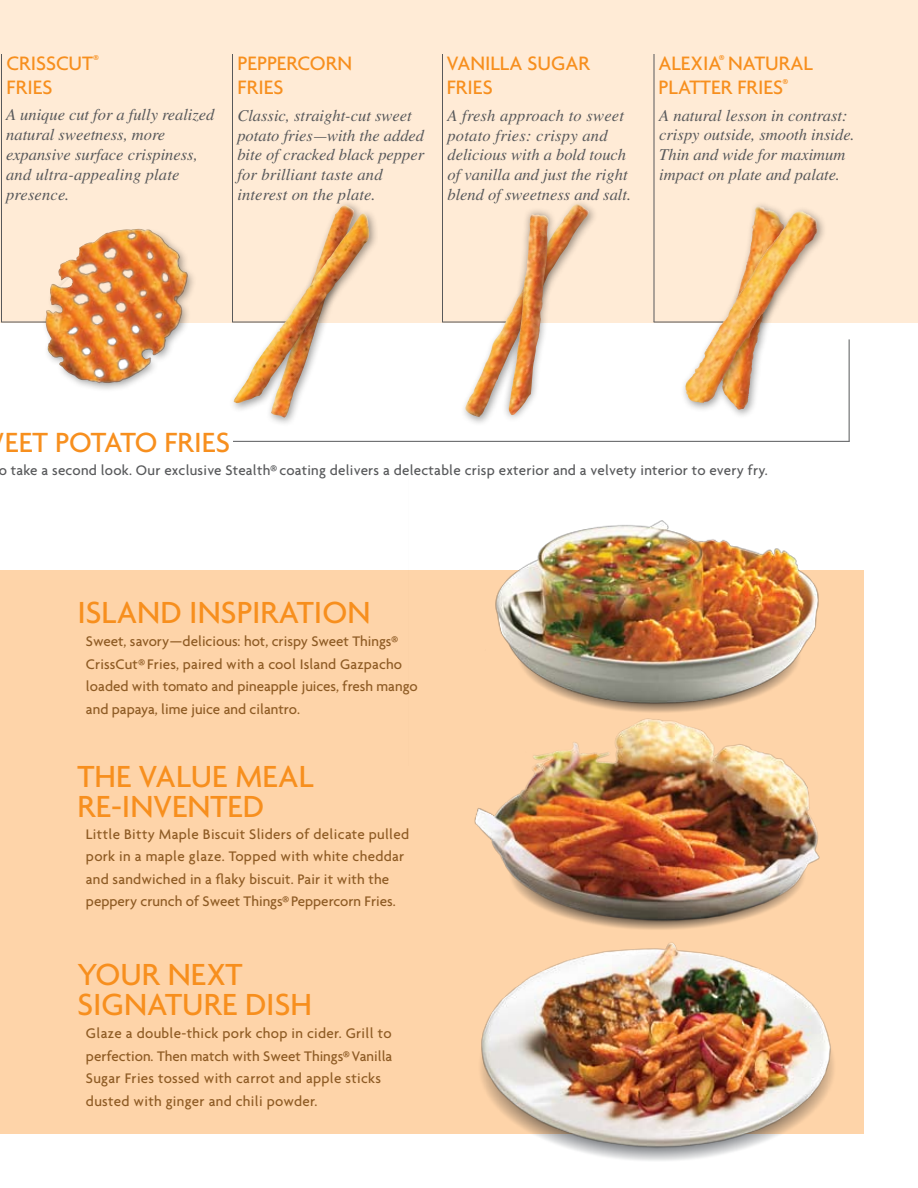
<style>
.page{position:relative;width:918px;height:1188px;background:#fff}
.page>*{position:absolute;margin:0;border:0;box-sizing:border-box;transform-origin:0 0}
.t1{font:500 33px/30px "Agenda";color:#f78f1e}
.t2{font:500 30px "Agenda";color:#f78f1e}
.t3{font:500 21px/24px "Agenda";color:#f78f1e}
.t4{font:italic 16.5px/19.8px "Times";color:#58595b}
.t5{font:500 15px/22.5px "Agenda";letter-spacing:.01em;color:#8e5b24}
.t6{font:500 15px "Agenda";letter-spacing:.015em;color:#58595b}
</style>
<div class="page">
<div style="left:0;top:570px;width:864px;height:564px;background:#fed4a9"></div>
<div style="left:0;top:0;width:918px;height:322px;background:#ffebd6"></div>
<hr style="left:1px;top:54px;width:1px;height:268px;background:#58595b">
<hr style="left:1px;top:322px;width:68px;height:1px;background:#58595b">
<hr style="left:232px;top:54px;width:1px;height:268px;background:#58595b">
<hr style="left:442px;top:54px;width:1px;height:268px;background:#58595b">
<hr style="left:442px;top:322px;width:75px;height:1px;background:#58595b">
<hr style="left:654px;top:54px;width:1px;height:268px;background:#58595b">
<hr style="left:654px;top:322px;width:81px;height:1px;background:#58595b">
<hr style="left:0;top:441px;width:850px;height:1px;background:#58595b">
<hr style="left:849px;top:339px;width:1px;height:102px;background:#58595b">
<div style="left:0;top:423px;width:233px;height:32px;background:#fff"></div>
<div style="left:459px;top:198px;width:139px;height:228px;background:#000;opacity:.4"></div>
<img style="left:464px;top:204px;width:126px;height:213px">
<div style="left:501px;top:206px;width:55px;height:217px;background:#000;opacity:.4"></div>
<img style="left:508px;top:214px;width:41px;height:202px">
<div style="left:265px;top:199px;width:98px;height:228px;background:#000;opacity:.4"></div>
<img style="left:270px;top:205px;width:84px;height:213px">
<div style="left:228px;top:207px;width:150px;height:206px;background:#000;opacity:.4"></div>
<img style="left:234px;top:214px;width:136px;height:189px">
<div style="left:716px;top:200px;width:77px;height:219px;background:#000;opacity:.4"></div>
<div style="left:679px;top:205px;width:148px;height:207px;background:#000;opacity:.4"></div>
<img style="left:757px;top:212px;width:40px;height:53px">
<div style="left:42px;top:228px;width:155px;height:164px;background:#000;opacity:.4"></div>
<img style="left:45px;top:228px;width:143px;height:156px">
<img style="left:474px;top:765px;width:346px;height:165px">
<img style="left:495px;top:520px;width:324px;height:245px">
<img style="left:481px;top:942px;width:353px;height:215px">
<h3 class="t3" style="left:7px;top:51px;width:94px">CrissCut<sup>®<br></sup>Fries</h3>
<p class="t4" style="left:6px;top:105px;width:210px">A unique cut for a fully realized natural sweetness, more expansive surface crispiness, and ultra-appealing plate presence.</p>
<h3 class="t3" style="left:238px;top:51px;width:53px">PEPPERCORN<br>Fries</h3>
<p class="t4" style="left:237px;top:105px;width:188px">Classic, straight-cut sweet potato fries—with the added bite of cracked black pepper for brilliant taste and interest on the plate.</p>
<h3 class="t3" style="left:447px;top:51px;width:145px">Vanilla sugar<br>Fries</h3>
<p class="t4" style="left:447px;top:105px;width:185px">A fresh approach to sweet potato fries: crispy and delicious with a bold touch of vanilla and just the right blend of sweetness and salt.</p>
<h3 class="t3" style="left:659px;top:51px;width:152px">Alexia<sup>®</sup> Natural<br>Platter Fries<sup>®</sup></h3>
<p class="t4" style="left:659px;top:105px;width:197px">A natural lesson in contrast: crispy outside, smooth inside.<br>Thin and wide for maximum impact on plate and palate.</p>
<h2 class="t2" style="left:5px;top:424px;width:83px">EET POTATO</h2>
<h2 class="t2" style="left:164px;top:424px;width:64px">Fries</h2>
<p class="t6" style="left:-1px;top:461px;width:771px">o take a second look. Our exclusive Stealth® coating delivers a delectable crisp exterior and a velvety interior to every fry.</p>
<h1 class="t1" style="left:77px;top:597px;width:62px">ISLAND</h1>
<h1 class="t1" style="left:189px;top:597px;width:81px">INSPIRATION</h1>
<p class="t5" style="left:86px;top:630px;width:333px">Sweet, savory—delicious: hot, crispy Sweet Things® CrissCut® Fries, paired with a cool Island Gazpacho loaded with tomato and pineapple juices, fresh mango and papaya, lime juice and cilantro.</p>
<h1 class="t1" style="left:77px;top:761px;width:231px">Th e Value Meal<br>Re-invented</h1>
<p class="t5" style="left:86px;top:822px;width:325px">Little Bitty Maple Biscuit Sliders of delicate pulled pork in a maple glaze. Topped with white cheddar and sandwiched in a flaky biscuit. Pair it with the peppery crunch of Sweet Things® Peppercorn Fries.</p>
<h1 class="t1" style="left:77px;top:959px;width:216px">Your Next<br>Signature Dish</h1>
<p class="t5" style="left:86px;top:1022px;width:308px">Glaze a double-thick pork chop in cider. Grill to perfection. Then match with Sweet Things® Vanilla Sugar Fries tossed with carrot and apple sticks dusted with ginger and chili powder.</p>
</div>
